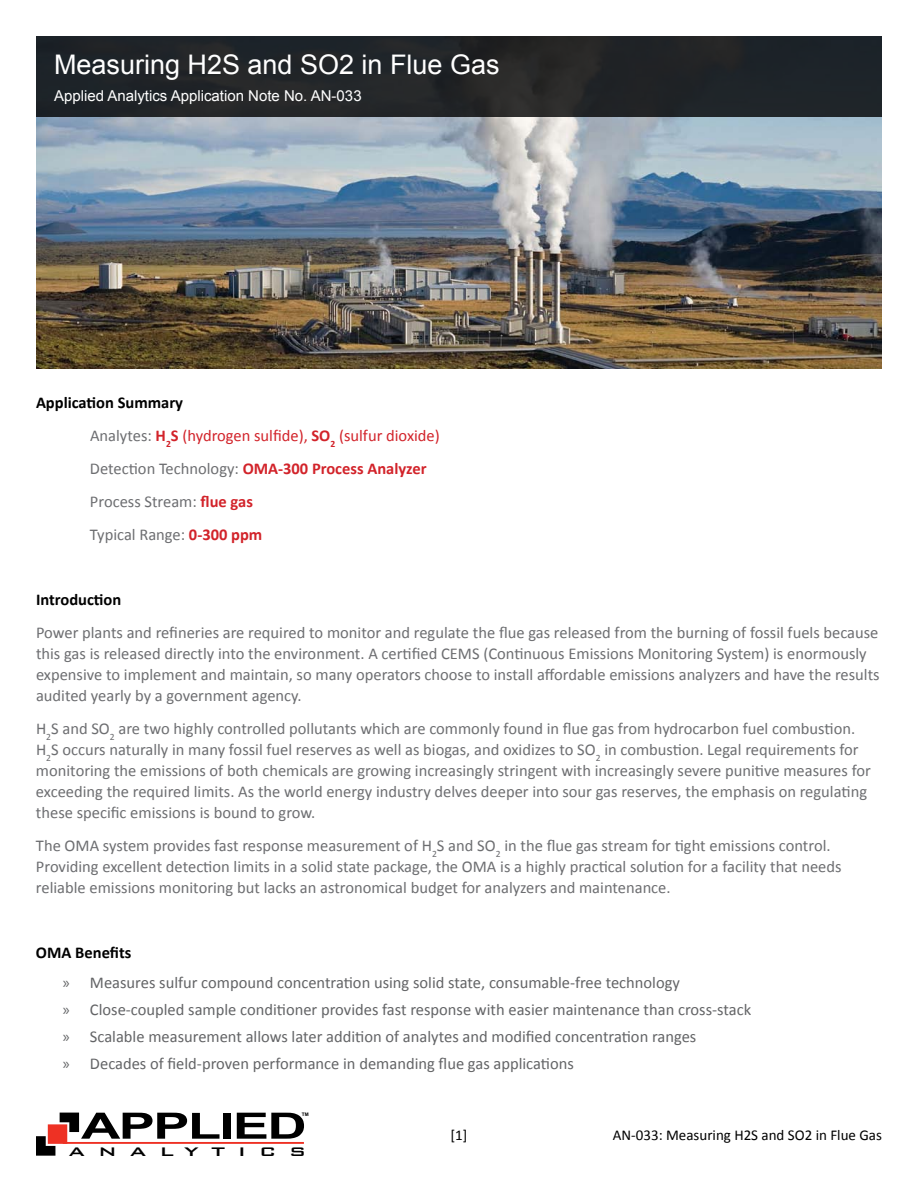
<style>
.page{position:relative;width:918px;height:1188px;background:#fff}
.page>*{position:absolute;margin:0;border:0;box-sizing:border-box;transform-origin:0 0}
.t1{font:700 36.3px "Arial";letter-spacing:-.03em;color:#000;scale:1.5 1}
.t2{font:27px "Arial";color:#fff}
.t3{font:500 16.65px "Bank Gothic BT";letter-spacing:.59em;color:#000;scale:1.31 1}
.t4{font:16.5px/21px "Calibri";color:#6d6e71}
.t5{font:16.5px/27px "Calibri";color:#636466}
.t6{font:700 16.5px "Calibri";color:#000}
.t7{font:15px "Arial";color:#fff}
.t8{font:15px "Calibri";color:#000}
.t9{font:700 4.8px "Arial";color:#000}
.s1{font-weight:700;color:#000}
.s2{font-weight:700;color:#d2232a}
.s3{color:#d2232a}
.s4{font-family:"Myriad Pro"}
</style>
<div class="page">
<hr style="left:63px;top:1142px;width:241px;height:2px;background:#ee3124">
<svg style="left:36px;top:1113px;width:43px;height:43px"></svg>
<img style="left:36px;top:117px;width:846px;height:252px">
<div style="left:36px;top:36px;width:846px;height:81px;background:#202429"></div>
<h2 class="t2" style="left:54px;top:46px;width:447px">Measuring H2S and SO2 in Flue Gas</h2>
<p class="t7" style="left:54px;top:86px;width:309px">Applied Analytics Application Note No. AN-033</p>
<p class="t4" style="left:90px;top:386px;width:351px;line-height:33px;text-indent:-54px"><span class="s1">Application Summary<br></span>Analytes: <span class="s2">H</span><sub>2</sub><span class="s2">S</span> <span class="s3">(hydrogen sulfide),</span> <span class="s2">SO</span><sub>2</sub> <span class="s3">(sulfur dioxide)<br></span>Detection Technology: <span class="s2">OMA-300 Process Analyzer </span>Process Stream: <span class="s2">flue gas<br></span>Typical Range: <span class="s2">0-300 ppm</span></p>
<p class="t6" style="left:36px;top:589px;width:87px">Introduction</p>
<p class="t4" style="left:36px;top:622px;width:845px">Power plants and refineries are required to monitor and regulate the flue gas released from the burning of fossil fuels because this gas is released directly into the environment. A certified CEMS (Continuous Emissions Monitoring System) is enormously expensive to implement and maintain, so many operators choose to install affordable emissions analyzers and have the results audited yearly by a government agency.</p>
<p class="t4" style="left:36px;top:718px;width:836px">H<sub>2</sub>S and SO<sub>2</sub> are two highly controlled pollutants which are commonly found in flue gas from hydrocarbon fuel combustion.<br>H<sub>2</sub>S occurs naturally in many fossil fuel reserves as well as biogas, and oxidizes to SO<sub>2</sub> in combustion. Legal requirements for monitoring the emissions of both chemicals are growing increasingly stringent with increasingly severe punitive measures for exceeding the required limits. As the world energy industry delves deeper into sour gas reserves, the emphasis on regulating these specific emissions is bound to grow.</p>
<p class="t4" style="left:36px;top:835px;width:807px">The OMA system provides fast response measurement of H<sub>2</sub>S and SO<sub>2</sub> in the flue gas stream for tight emissions control.<br>Providing excellent detection limits in a solid state package, the OMA is a highly practical solution for a facility that needs reliable emissions monitoring but lacks an astronomical budget for analyzers and maintenance.</p>
<p class="t5" style="left:63px;top:938px;width:619px;line-height:30px;text-indent:-27px"><span class="s1">OMA Benefits<br></span><span class="s4">»</span> Measures sulfur compound concentration using solid state, consumable-free technology</p>
<p class="t5" style="left:63px;top:996px;width:690px"><span class="s4">»</span> Close-coupled sample conditioner provides fast response with easier maintenance than cross-stack <span class="s4">»</span> Scalable measurement allows later addition of analytes and modified concentration ranges<br><span class="s4">»</span> Decades of field-proven performance in demanding flue gas applications</p>
<p class="t9" style="left:302px;top:1111px;width:8px">TM</p>
<h1 class="t1" style="left:81px;top:1102px;width:152px">APPLIED</h1>
<p class="t3" style="left:69px;top:1142px;width:183px">ANALYTICS</p>
<p class="t8" style="left:451px;top:1125px;width:18px">[1]</p>
<p class="t8" style="left:613px;top:1125px;width:271px">AN-033: Measuring H2S and SO2 in Flue Gas</p>
</div>
